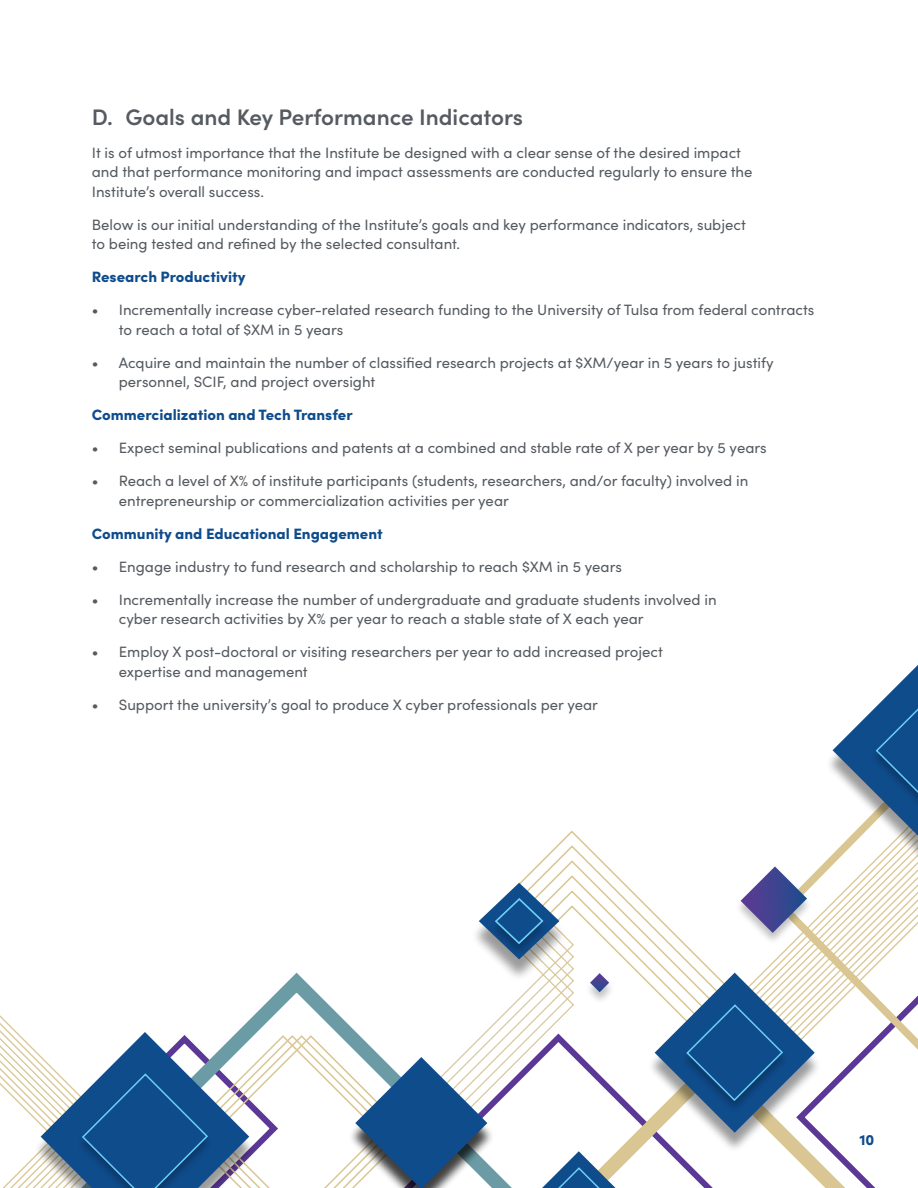
<style>
.page{position:relative;width:918px;height:1188px;background:#fff}
.page>*{position:absolute;margin:0;border:0;box-sizing:border-box;transform-origin:0 0}
.t1{font:600 22.5px "Sofia Pro";color:#565b61}
.t2{font:15px/19.5px "Sofia Pro";color:#565b61}
.t3{font:900 15px "Sofia Pro";color:#0f4c8c}
</style>
<div class="page">
<svg style="left:616px;top:1091px;width:31px;height:70px"></svg>
<svg style="left:783px;top:862px;width:135px;height:90px"></svg>
<svg style="left:616px;top:904px;width:77px;height:79px"></svg>
<div style="left:734px;top:867px;width:79px;height:79px;background:#000;opacity:.25"></div>
<svg style="left:741px;top:866px;width:66px;height:67px"></svg>
<div style="left:647px;top:979px;width:175px;height:175px;background:#000;opacity:.4"></div>
<svg style="left:655px;top:952px;width:263px;height:236px"></svg>
<div style="left:531px;top:1158px;width:96px;height:30px;background:#000;opacity:.4"></div>
<div style="left:825px;top:647px;width:93px;height:234px;background:#000;opacity:.4"></div>
<svg style="left:833px;top:665px;width:85px;height:171px"></svg>
<svg style="left:0;top:866px;width:616px;height:322px"></svg>
<h1 class="t1" style="left:92px;top:100px;width:433px">D. Goals and Key Performance Indicators</h1>
<p class="t2" style="left:92px;top:142px;width:662px">It is of utmost importance that the Institute be designed with a clear sense of the desired impact and that performance monitoring and impact assessments are conducted regularly to ensure the<br>Institute’s overall success.</p>
<p class="t2" style="left:92px;top:214px;width:656px">Below is our initial understanding of the Institute’s goals and key performance indicators, subject to being tested and refined by the selected consultant.</p>
<p class="t3" style="left:92px;top:265px;width:155px">Research Productivity</p>
<p class="t2" style="left:119px;top:299px;width:697px;text-indent:-27px">• Incrementally increase cyber-related research funding to the University of Tulsa from federal contracts to reach a total of $XM in 5 years</p>
<p class="t2" style="left:119px;top:352px;width:656px;text-indent:-27px">• Acquire and maintain the number of classified research projects at $XM/year in 5 years to justify personnel, SCIF, and project oversight</p>
<p class="t3" style="left:92px;top:403px;width:262px">Commercialization and Tech Transfer</p>
<p class="t2" style="left:92px;top:437px;width:676px">• Expect seminal publications and patents at a combined and stable rate of X per year by 5 years</p>
<p class="t2" style="left:119px;top:470px;width:631px;text-indent:-27px">• Reach a level of X% of institute participants (students, researchers, and/or faculty) involved in entrepreneurship or commercialization activities per year</p>
<p class="t3" style="left:92px;top:522px;width:292px">Community and Educational Engagement</p>
<p class="t2" style="left:92px;top:556px;width:532px">• Engage industry to fund research and scholarship to reach $XM in 5 years</p>
<p class="t2" style="left:119px;top:589px;width:599px;text-indent:-27px">• Incrementally increase the number of undergraduate and graduate students involved in cyber research activities by X% per year to reach a stable state of X each year</p>
<p class="t2" style="left:119px;top:641px;width:546px;text-indent:-27px">• Employ X post-doctoral or visiting researchers per year to add increased project expertise and management</p>
<p class="t2" style="left:92px;top:694px;width:508px">• Support the university’s goal to produce X cyber professionals per year</p>
<p class="t3" style="left:860px;top:1127px;width:16px">10</p>
</div>
